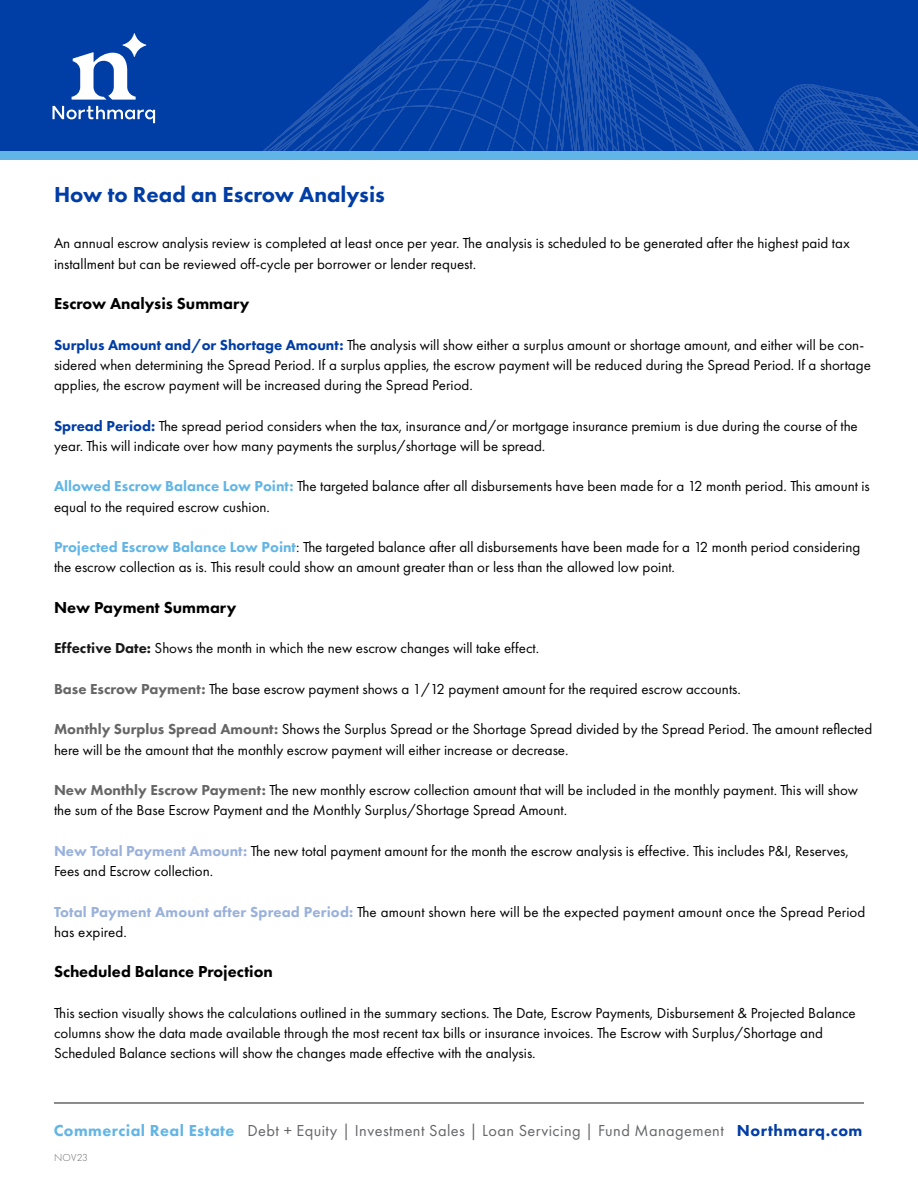
<style>
.page{position:relative;width:918px;height:1188px;background:#fff}
.page>*{position:absolute;margin:0;border:0;box-sizing:border-box;transform-origin:0 0}
.t1{font:800 22.5px "Futura PT";color:#003da5}
.t2{font:16.5px "Futura PT";letter-spacing:.025em;color:#656669}
.t3{font:800 16.5px "Futura PT";color:#000}
.t4{font:15px/20.2px "Futura PT";color:#000}
.t5{font:300 10.5px "Futura PT";letter-spacing:.025em;color:#656669}
.s1{font-weight:800;color:#003da5}
.s2{font-weight:800;color:#62b5e5}
.s3{font-weight:800;color:#191919}
.s4{font-weight:800;color:#666}
.s5{font-weight:800;color:#99b1db}
</style>
<div class="page">
<hr style="left:54px;top:1102px;width:810px;height:2px;background:#666">
<div style="left:0;top:0;width:918px;height:156px;background:#003da5"></div>
<svg style="left:868px;top:95px;width:50px;height:56px"></svg>
<svg style="left:52px;top:0;width:816px;height:151px"></svg>
<svg style="left:52px;top:106px;width:103px;height:17px"></svg>
<svg style="left:72px;top:52px;width:64px;height:48px"></svg>
<svg style="left:123px;top:33px;width:23px;height:24px"></svg>
<div style="left:0;top:151px;width:918px;height:9px;background:#61b5e6"></div>
<h1 class="t1" style="left:54px;top:180px;width:333px">How to Read an Escrow Analysis</h1>
<p class="t4" style="left:54px;top:233px;width:797px">An annual escrow analysis review is completed at least once per year. The analysis is scheduled to be generated after the highest paid tax installment but can be reviewed off‐cycle per borrower or lender request.</p>
<p class="t3" style="left:54px;top:293px;width:197px">Escrow Analysis Summary</p>
<p class="t4" style="left:54px;top:334px;width:818px"><span class="s1">Surplus Amount and/or Shortage Amount:</span> The analysis will show either a surplus amount or shortage amount, and either will be con&shy;sidered when determining the Spread Period. If a surplus applies, the escrow payment will be reduced during the Spread Period. If a shortage applies, the escrow payment will be increased during the Spread Period.</p>
<p class="t4" style="left:54px;top:415px;width:805px"><span class="s1">Spread Period:</span> The spread period considers when the tax, insurance and/or mortgage insurance premium is due during the course of the year. This will indicate over how many payments the surplus/shortage will be spread.</p>
<p class="t4" style="left:54px;top:476px;width:817px"><span class="s2">Allowed Escrow Balance Low Point:</span> The targeted balance after all disbursements have been made for a 12 month period. This amount is equal to the required escrow cushion.</p>
<p class="t4" style="left:54px;top:537px;width:808px"><span class="s2">Projected Escrow Balance Low Point</span>: The targeted balance after all disbursements have been made for a 12 month period considering the escrow collection as is. This result could show an amount greater than or less than the allowed low point.</p>
<p class="t3" style="left:54px;top:597px;width:184px">New Payment Summary</p>
<p class="t4" style="left:54px;top:638px;width:487px"><span class="s3">Effective Date:</span> Shows the month in which the new escrow changes will take effect.</p>
<p class="t4" style="left:54px;top:679px;width:688px"><span class="s4">Base Escrow Payment:</span> The base escrow payment shows a 1/12 payment amount for the required escrow accounts.</p>
<p class="t4" style="left:54px;top:719px;width:820px"><span class="s4">Monthly Surplus Spread Amount:</span> Shows the Surplus Spread or the Shortage Spread divided by the Spread Period. The amount reflected here will be the amount that the monthly escrow payment will either increase or decrease.</p>
<p class="t4" style="left:54px;top:780px;width:806px"><span class="s4">New Monthly Escrow Payment:</span> The new monthly escrow collection amount that will be included in the monthly payment. This will show the sum of the Base Escrow Payment and the Monthly Surplus/Shortage Spread Amount.</p>
<p class="t4" style="left:54px;top:841px;width:797px"><span class="s5">New Total Payment Amount:</span> The new total payment amount for the month the escrow analysis is effective. This includes P&amp;I, Reserves,<br>Fees and Escrow collection.</p>
<p class="t4" style="left:54px;top:901px;width:813px"><span class="s5">Total Payment Amount after Spread Period:</span> The amount shown here will be the expected payment amount once the Spread Period has expired.</p>
<p class="t3" style="left:54px;top:961px;width:220px">Scheduled Balance Projection</p>
<p class="t4" style="left:54px;top:1003px;width:803px">This section visually shows the calculations outlined in the summary sections. The Date, Escrow Payments, Disbursement &amp; Projected Balance columns show the data made available through the most recent tax bills or insurance invoices. The Escrow with Surplus/Shortage and<br>Scheduled Balance sections will show the changes made effective with the analysis.</p>
<p class="t2" style="left:54px;top:1121px;width:810px"><span class="s2">Commercial Real Estate</span> Debt + Equity | Investment Sales | Loan Servicing | Fund Management <span class="s1">Northmarq.com</span></p>
<p class="t5" style="left:54px;top:1152px;width:35px">NOV23</p>
</div>
